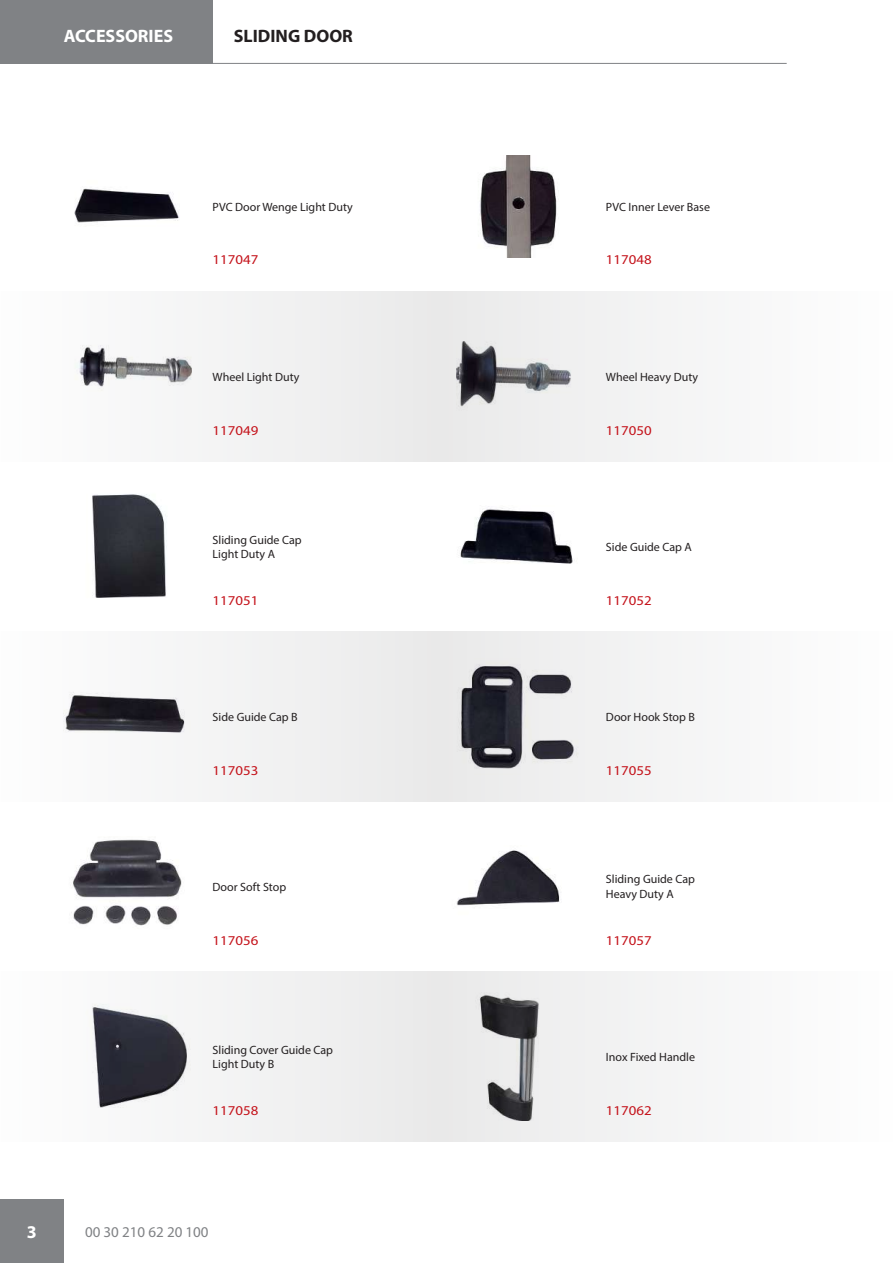
<style>
.page{position:relative;width:893px;height:1263px;background:#fff}
.page>*{position:absolute;margin:0;border:0;box-sizing:border-box;transform-origin:0 0}
.t1{font:700 18px "Myriad Pro";color:#fff}
.t2{font:700 18px "Myriad Pro";color:#231f20}
.t3{font:15px "Myriad Pro";color:#808285}
.t4{font:13.5px "Myriad Pro";color:#c4121a;scale:1.1 1}
.t5{font:12px/14.4px "Myriad Pro";color:#231f20}
</style>
<div class="page">
<div style="left:0;top:291px;width:893px;height:170px;background:#f4f4f4"></div>
<hr style="left:892px;top:291px;width:1px;height:170px;background:#fefefe">
<div style="left:0;top:631px;width:893px;height:170px;background:#f4f5f5"></div>
<hr style="left:892px;top:631px;width:1px;height:170px;background:#fefefe">
<div style="left:0;top:972px;width:893px;height:170px;background:#f4f4f4"></div>
<hr style="left:892px;top:972px;width:1px;height:170px;background:#fefefe">
<img style="left:74px;top:188px;width:105px;height:35px">
<img style="left:480px;top:155px;width:79px;height:102px">
<img style="left:79px;top:347px;width:112px;height:40px">
<img style="left:456px;top:340px;width:115px;height:71px">
<img style="left:92px;top:494px;width:75px;height:104px">
<img style="left:460px;top:508px;width:113px;height:56px">
<img style="left:65px;top:695px;width:120px;height:38px">
<img style="left:451px;top:659px;width:127px;height:115px">
<img style="left:71px;top:839px;width:111px;height:87px">
<img style="left:456px;top:850px;width:104px;height:56px">
<img style="left:92px;top:1007px;width:95px;height:101px">
<img style="left:446px;top:993px;width:93px;height:127px">
<div style="left:0;top:1199px;width:64px;height:64px;background:#808285"></div>
<div style="left:0;top:0;width:213px;height:64px;background:#808285"></div>
<hr style="left:213px;top:63px;width:574px;height:1px;background:#808285">
<h1 class="t1" style="left:64px;top:24px;width:111px">ACCESSORIES</h1>
<h1 class="t2" style="left:234px;top:24px;width:121px">SLIDING DOOR</h1>
<p class="t5" style="left:213px;top:199px;width:142px">PVC Door Wenge Light Duty</p>
<p class="t5" style="left:606px;top:199px;width:106px">PVC Inner Lever Base</p>
<p class="t4" style="left:213px;top:252px;width:43px">117047</p>
<p class="t4" style="left:606px;top:252px;width:43px">117048</p>
<p class="t5" style="left:213px;top:369px;width:88px">Wheel Light Duty</p>
<p class="t5" style="left:606px;top:369px;width:94px">Wheel Heavy Duty</p>
<p class="t4" style="left:213px;top:422px;width:43px">117049</p>
<p class="t4" style="left:606px;top:422px;width:43px">117050</p>
<p class="t5" style="left:213px;top:532px;width:91px">Sliding Guide Cap<br>Light Duty A</p>
<p class="t5" style="left:606px;top:539px;width:87px">Side Guide Cap A</p>
<p class="t4" style="left:213px;top:592px;width:43px">117051</p>
<p class="t4" style="left:606px;top:592px;width:43px">117052</p>
<p class="t5" style="left:213px;top:710px;width:87px">Side Guide Cap B</p>
<p class="t5" style="left:606px;top:710px;width:91px">Door Hook Stop B</p>
<p class="t4" style="left:213px;top:762px;width:43px">117053</p>
<p class="t4" style="left:606px;top:762px;width:43px">117055</p>
<p class="t5" style="left:213px;top:880px;width:75px">Door Soft Stop</p>
<p class="t5" style="left:606px;top:872px;width:91px">Sliding Guide Cap<br>Heavy Duty A</p>
<p class="t4" style="left:213px;top:932px;width:43px">117056</p>
<p class="t4" style="left:606px;top:932px;width:43px">117057</p>
<p class="t5" style="left:213px;top:1043px;width:122px">Sliding Cover Guide Cap<br>Light Duty B</p>
<p class="t5" style="left:606px;top:1049px;width:91px">Inox Fixed Handle</p>
<p class="t4" style="left:213px;top:1102px;width:43px">117058</p>
<p class="t4" style="left:606px;top:1102px;width:43px">117062</p>
<h1 class="t1" style="left:27px;top:1220px;width:11px">3</h1>
<p class="t3" style="left:85px;top:1222px;width:125px">00 30 210 62 20 100</p>
</div>
